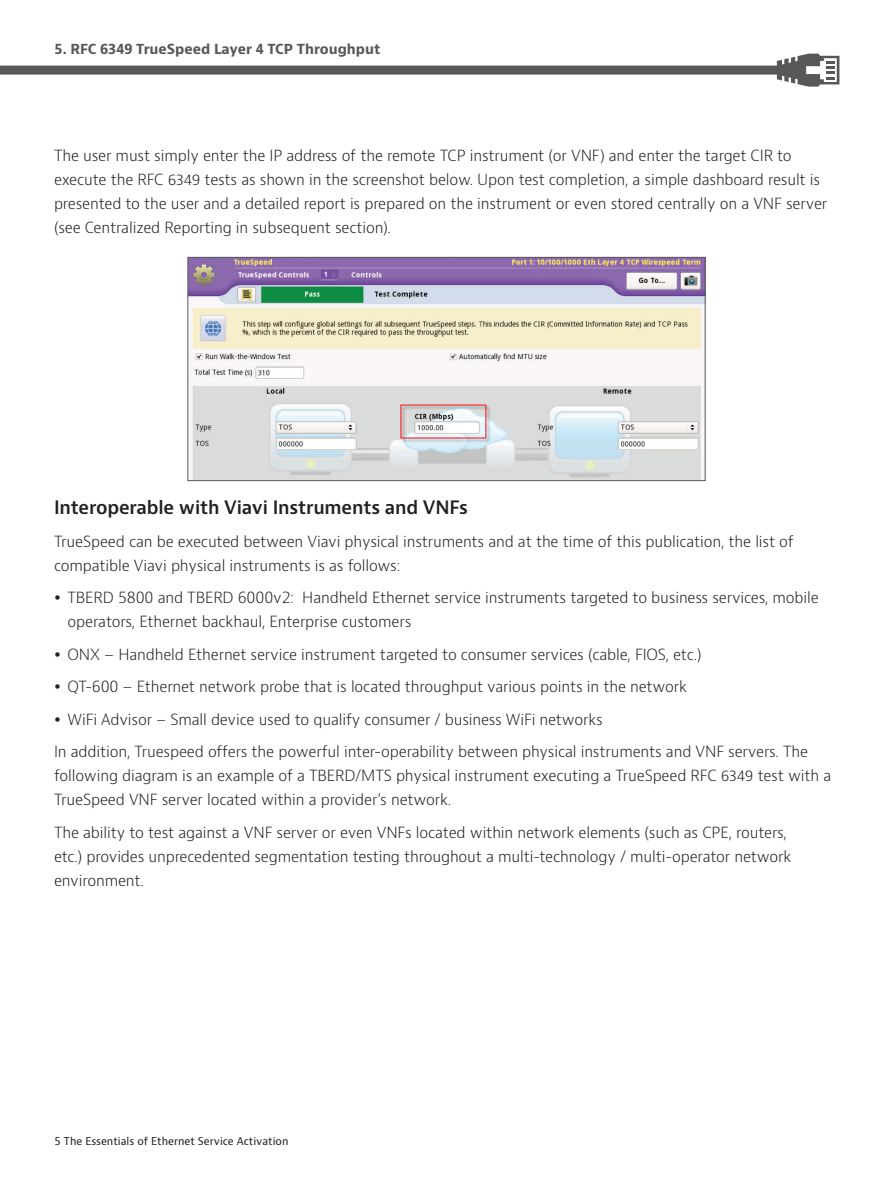
<style>
.page{position:relative;width:893px;height:1191px;background:#fff}
.page>*{position:absolute;margin:0;border:0;box-sizing:border-box;transform-origin:0 0}
.t1{font:600 18px "Bernino Sans";letter-spacing:-.01em;color:#231f20}
.t2{font:300 15px/24px "Bernino Sans";letter-spacing:-.01em;color:#231f20}
.t3{font:700 13.5px "Bernino Sans";color:#57585a}
.t4{font:10.5px "Bernino Sans";color:#231f20}
</style>
<div class="page">
<svg style="left:777px;top:54px;width:62px;height:33px"></svg>
<div style="left:0;top:66px;width:777px;height:9px;background:#57585a"></div>
<img style="left:189px;top:259px;width:514px;height:220px">
<div style="left:187px;top:257px;width:518px;height:224px;border:1px solid #57585a"></div>
<p class="t3" style="left:55px;top:40px;width:327px">5. RFC 6349 TrueSpeed Layer 4 TCP Throughput</p>
<p class="t2" style="left:54px;top:144px;width:775px">The user must simply enter the IP address of the remote TCP instrument (or VNF) and enter the target CIR to execute the RFC 6349 tests as shown in the screenshot below. Upon test completion, a simple dashboard result is presented to the user and a detailed report is prepared on the instrument or even stored centrally on a VNF server (see Centralized Reporting in subsequent section).</p>
<p class="t1" style="left:54px;top:496px;width:416px">Interoperable with Viavi Instruments and VNFs</p>
<p class="t2" style="left:54px;top:529px;width:741px">TrueSpeed can be executed between Viavi physical instruments and at the time of this publication, the list of compatible Viavi physical instruments is as follows:</p>
<p class="t2" style="left:68px;top:586px;width:753px;text-indent:-14px">• TBERD 5800 and TBERD 6000v2: Handheld Ethernet service instruments targeted to business services, mobile operators, Ethernet backhaul, Enterprise customers</p>
<p class="t2" style="left:54px;top:642px;width:649px">• ONX – Handheld Ethernet service instrument targeted to consumer services (cable, FIOS, etc.)</p>
<p class="t2" style="left:54px;top:675px;width:635px">• QT-600 – Ethernet network probe that is located throughput various points in the network</p>
<p class="t2" style="left:54px;top:703px;width:756px;line-height:32.5px">• WiFi Advisor – Small device used to qualify consumer / business WiFi networks<br>In addition, Truespeed offers the powerful inter-operability between physical instruments and VNF servers. The</p>
<p class="t2" style="left:54px;top:764px;width:779px">following diagram is an example of a TBERD/MTS physical instrument executing a TrueSpeed RFC 6349 test with a<br>TrueSpeed VNF server located within a provider’s network.</p>
<p class="t2" style="left:54px;top:820px;width:739px">The ability to test against a VNF server or even VNFs located within network elements (such as CPE, routers, etc.) provides unprecedented segmentation testing throughout a multi-technology / multi-operator network environment.</p>
<p class="t4" style="left:55px;top:1134px;width:235px">5 The Essentials of Ethernet Service Activation</p>
</div>
